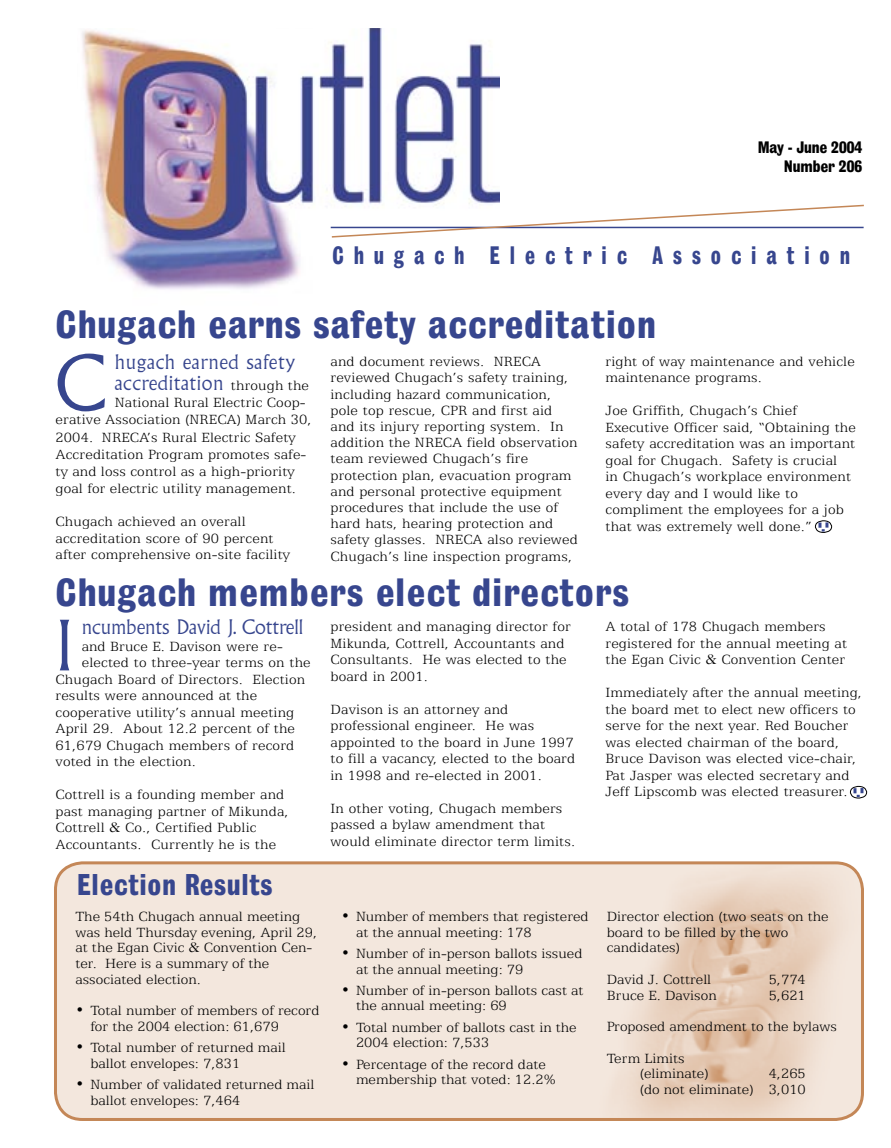
<style>
.page{position:relative;width:891px;height:1148px;background:#fff}
.page>*{position:absolute;margin:0;border:0;box-sizing:border-box;transform-origin:0 0}
.first_sentence{font:300 75.3px "Albertus";color:#37468e}
.copy{font:300 67.35px "Albertus";color:#37468e}
.headline{font:700 37.5px "Headline";color:#37468e}
.mini_headline{font:700 28.5px "Headline";color:#37468e;scale:.96 1}
.t1{font:700 24px "Headline";letter-spacing:.45em;color:#37468e;scale:.85 1}
.first_sentence-2{font:300 19.5px/21px "Albertus";letter-spacing:.03em;color:#37468e}
.copy-2{font:300 19.5px "Albertus";color:#37468e}
.t2{font:700 15.75px "Headline";letter-spacing:-.04em;color:#000}
.copy-3{font:300 15px/16.5px "Egyptian 505 BT";letter-spacing:.01em;color:#000}
.Paragraph_Style_1{font:300 15px/15.8px "Egyptian 505 BT";color:#000}
.first_sentence-3{font:300 15px/17.2px "Egyptian 505 BT";letter-spacing:.01em;color:#000}
.s1{font-family:"Egyptian 505 BT";font-size:15px;color:#000}
.s2{font-family:"Garamond IT Cby BT"}
</style>
<div class="page">
<img style="left:82px;top:28px;width:418px;height:262px">
<svg style="left:330px;top:204px;width:534px;height:34px"></svg>
<svg style="left:815px;top:520px;width:17px;height:13px"></svg>
<svg style="left:54px;top:861px;width:810px;height:258px;background:#efdfd3"></svg>
<svg style="left:850px;top:785px;width:17px;height:13px"></svg>
<p class="t2" style="left:758px;top:138px;width:106px">May - June 2004</p>
<p class="t2" style="left:784px;top:157px;width:80px">Number 206</p>
<p class="t1" style="left:332px;top:241px;width:611px">Chugach Electric Association</p>
<p class="headline" style="left:55px;top:302px;width:603px">Chugach earns safety accreditation</p>
<p class="first_sentence" style="left:56px;top:340px;width:52px">C</p>
<p class="first_sentence-2" style="left:115px;top:351px;width:196px">hugach earned safety accreditation <span class="s1">through the</span></p>
<p class="first_sentence-3" style="left:56px;top:393px;width:258px;text-indent:59px">National Rural Electric Coop&shy;erative Association (NRECA) March 30, 2004. NRECA’s Rural Electric Safety Accreditation Program promotes safe&shy;ty and loss control as a high-priority goal for electric utility management.</p>
<p class="copy-3" style="left:56px;top:513px;width:236px">Chugach achieved an overall accreditation score of 90 percent after comprehensive on-site facility</p>
<p class="copy-3" style="left:330px;top:352px;width:249px">and document reviews. NRECA reviewed Chugach’s safety training, including hazard communication, pole top rescue, CPR and first aid and its injury reporting system. In addition the NRECA field observation team reviewed Chugach’s fire protection plan, evacuation program and personal protective equipment procedures that include the use of hard hats, hearing protection and safety glasses. NRECA also reviewed Chugach’s line inspection programs,</p>
<p class="copy-3" style="left:605px;top:352px;width:251px">right of way maintenance and vehicle maintenance programs.</p>
<p class="copy-3" style="left:605px;top:402px;width:252px">Joe Griffith, Chugach’s Chief Executive Officer said, “Obtaining the safety accreditation was an important goal for Chugach. Safety is crucial<br>in Chugach’s workplace environment every day and I would like to compliment the employees for a job that was extremely well done.”</p>
<p class="headline" style="left:55px;top:570px;width:576px">Chugach members elect directors</p>
<p class="copy" style="left:55px;top:607px;width:20px">I</p>
<p class="copy-2" style="left:82px;top:616px;width:223px">ncumbents David J. Cottrell</p>
<p class="copy-3" style="left:82px;top:637px;width:203px">and Bruce E. Davison were re-</p>
<p class="copy-3" style="left:82px;top:654px;width:230px">elected to three-year terms on the</p>
<p class="copy-3" style="left:55px;top:670px;width:251px">Chugach Board of Directors. Election</p>
<p class="copy-3" style="left:55px;top:687px;width:203px">results were announced at the</p>
<p class="copy-3" style="left:55px;top:703px;width:240px">cooperative utility’s annual meeting</p>
<p class="copy-3" style="left:55px;top:720px;width:241px">April 29. About 12.2 percent of the</p>
<p class="copy-3" style="left:55px;top:736px;width:240px">61,679 Chugach members of record</p>
<p class="copy-3" style="left:55px;top:753px;width:142px">voted in the election.</p>
<p class="copy-3" style="left:55px;top:786px;width:235px">Cottrell is a founding member and past managing partner of Mikunda, Cottrell <span class="s2">&amp;</span> Co., Certified Public Accountants. Currently he is the</p>
<p class="mini_headline" style="left:77px;top:868px;width:206px">Election Results</p>
<p class="copy-3" style="left:75px;top:908px;width:243px;line-height:15.8px">The 54th Chugach annual meeting was held Thursday evening, April 29, at the Egan Civic <span class="s2">&amp;</span> Convention Cen&shy;ter. Here is a summary of the associated election.</p>
<p class="Paragraph_Style_1" style="left:90px;top:1002px;width:231px;text-indent:-15px">• Total number of members of record for the 2004 election: 61,679</p>
<p class="Paragraph_Style_1" style="left:90px;top:1039px;width:197px;text-indent:-15px">• Total number of returned mail ballot envelopes: 7,831</p>
<p class="Paragraph_Style_1" style="left:90px;top:1076px;width:226px;text-indent:-15px">• Number of validated returned mail ballot envelopes: 7,464</p>
<p class="copy-3" style="left:330px;top:618px;width:242px">president and managing director for<br>Mikunda, Cottrell, Accountants and<br>Consultants. He was elected to the board in 2001.</p>
<p class="copy-3" style="left:330px;top:700px;width:246px">Davison is an attorney and professional engineer. He was appointed to the board in June 1997 to fill a vacancy, elected to the board in 1998 and re-elected in 2001.</p>
<p class="copy-3" style="left:330px;top:799px;width:246px">In other voting, Chugach members passed a bylaw amendment that would eliminate director term limits.</p>
<p class="Paragraph_Style_1" style="left:356px;top:908px;width:234px;text-indent:-15px">• Number of members that registered at the annual meeting: 178</p>
<p class="Paragraph_Style_1" style="left:356px;top:945px;width:228px;text-indent:-15px">• Number of in-person ballots issued at the annual meeting: 79</p>
<p class="Paragraph_Style_1" style="left:356px;top:982px;width:229px;text-indent:-15px">• Number of in-person ballots cast at the annual meeting: 69</p>
<p class="Paragraph_Style_1" style="left:356px;top:1018px;width:222px;text-indent:-15px">• Total number of ballots cast in the<br>2004 election: 7,533</p>
<p class="Paragraph_Style_1" style="left:356px;top:1055px;width:201px;text-indent:-15px">• Percentage of the record date membership that voted: 12.2%</p>
<p class="copy-3" style="left:605px;top:618px;width:243px">A total of 178 Chugach members registered for the annual meeting at the Egan Civic <span class="s2">&amp;</span> Convention Center</p>
<p class="copy-3" style="left:605px;top:684px;width:258px">Immediately after the annual meeting, the board met to elect new officers to serve for the next year. Red Boucher was elected chairman of the board, Bruce Davison was elected vice-chair, Pat Jasper was elected secretary and Jeff Lipscomb was elected treasurer.</p>
<p class="copy-3" style="left:607px;top:908px;width:223px;line-height:15.8px">Director election (two seats on the board to be filled by the two candidates)</p>
<p class="copy-3" style="left:607px;top:970px;width:106px">David J. Cottrell</p>
<p class="copy-3" style="left:769px;top:970px;width:39px">5,774</p>
<p class="copy-3" style="left:607px;top:986px;width:112px">Bruce E. Davison</p>
<p class="copy-3" style="left:769px;top:986px;width:39px">5,621</p>
<p class="copy-3" style="left:607px;top:1018px;width:232px">Proposed amendment to the bylaws</p>
<p class="copy-3" style="left:607px;top:1049px;width:79px">Term Limits</p>
<p class="copy-3" style="left:640px;top:1065px;width:71px">(eliminate)</p>
<p class="copy-3" style="left:769px;top:1065px;width:39px">4,265</p>
<p class="copy-3" style="left:640px;top:1081px;width:168px">(do not eliminate) 3,010</p>
</div>
